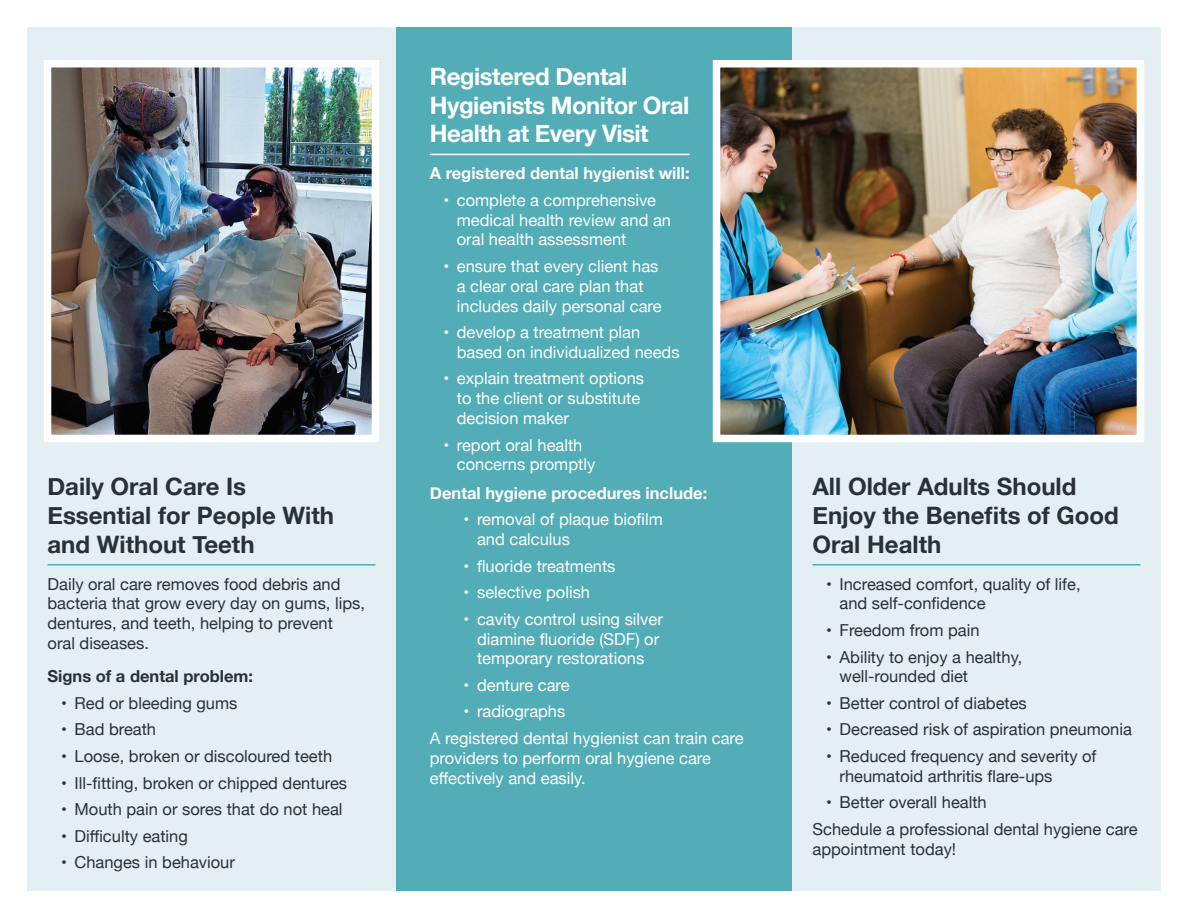
<style>
.page{position:relative;width:1188px;height:918px;background:#fff}
.page>*{position:absolute;margin:0;border:0;box-sizing:border-box;transform-origin:0 0}
.t1{font:700 24px/28.8px "Helvetica Neue";color:#293137}
.h1_white{font:700 24px/28.8px "Helvetica Neue";letter-spacing:-.02em;color:#fff}
.body{font:16.5px/19.8px "Helvetica Neue";color:#293137}
.body-2{font:16.5px/19.8px "Helvetica Neue";color:#fff}
.t2{font:700 16.5px "Helvetica Neue";color:#fff}
.t3{font:700 16.5px "Helvetica Neue";color:#293137}
</style>
<div class="page">
<div style="left:396px;top:27px;width:396px;height:864px;background:#52adb7"></div>
<div style="left:27px;top:27px;width:369px;height:864px;background:#e3eff2"></div>
<div style="left:792px;top:27px;width:369px;height:864px;background:#e3eff2"></div>
<hr style="left:813px;top:564px;width:327px;height:2px;background:#52adb7">
<img style="left:53px;top:69px;width:317px;height:364px">
<div style="left:44px;top:60px;width:335px;height:382px;border:8px solid #fff"></div>
<img style="left:722px;top:69px;width:413px;height:364px">
<div style="left:713px;top:60px;width:431px;height:382px;border:8px solid #fff"></div>
<hr style="left:48px;top:564px;width:327px;height:2px;background:#52adb7">
<hr style="left:430px;top:154px;width:260px;height:1px;background:#fff">
<h1 class="t1" style="left:48px;top:473px;width:288px">Daily Oral Care Is<br>Essential for People With and Without Teeth</h1>
<p class="body" style="left:48px;top:575px;width:319px">Daily oral care removes food debris and bacteria that grow every day on gums, lips, dentures, and teeth, helping to prevent<br>oral diseases.</p>
<p class="t3" style="left:48px;top:664px;width:207px">Signs of a dental problem:</p>
<p class="body" style="left:61px;top:694px;width:178px">• Red or bleeding gums</p>
<p class="body" style="left:61px;top:721px;width:97px">• Bad breath</p>
<p class="body" style="left:61px;top:747px;width:273px">• Loose, broken or discoloured teeth</p>
<p class="body" style="left:61px;top:774px;width:288px">• Ill-fitting, broken or chipped dentures</p>
<p class="body" style="left:61px;top:800px;width:283px">• Mouth pain or sores that do not heal</p>
<p class="body" style="left:61px;top:827px;width:128px">• Difficulty eating</p>
<p class="body" style="left:61px;top:853px;width:175px">• Changes in behaviour</p>
<p class="h1_white" style="left:430px;top:63px;width:261px">Registered Dental<br>Hygienists Monitor Oral<br>Health at Every Visit</p>
<p class="t2" style="left:430px;top:160px;width:261px">A registered dental hygienist will:</p>
<p class="body-2" style="left:457px;top:191px;width:216px;text-indent:-14px">• complete a comprehensive medical health review and an oral health assessment</p>
<p class="body-2" style="left:457px;top:257px;width:206px;text-indent:-14px">• ensure that every client has a clear oral care plan that includes daily personal care</p>
<p class="body-2" style="left:457px;top:323px;width:224px;text-indent:-14px">• develop a treatment plan based on individualized needs</p>
<p class="body-2" style="left:457px;top:370px;width:189px;text-indent:-14px">• explain treatment options to the client or substitute decision maker</p>
<p class="body-2" style="left:457px;top:436px;width:140px;text-indent:-14px">• report oral health concerns promptly</p>
<p class="t2" style="left:430px;top:480px;width:279px">Dental hygiene procedures include:</p>
<p class="body-2" style="left:477px;top:510px;width:187px;text-indent:-14px">• removal of plaque biofilm and calculus</p>
<p class="body-2" style="left:464px;top:557px;width:153px">• fluoride treatments</p>
<p class="body-2" style="left:464px;top:583px;width:128px">• selective polish</p>
<p class="body-2" style="left:464px;top:610px;width:201px;text-align:center">• cavity control using silver diamine fluoride (SDF) or temporary restorations</p>
<p class="body-2" style="left:464px;top:676px;width:108px">• denture care</p>
<p class="body-2" style="left:464px;top:703px;width:103px">• radiographs</p>
<p class="body-2" style="left:430px;top:729px;width:315px">A registered dental hygienist can train care providers to perform oral hygiene care effectively and easily.</p>
<h1 class="t1" style="left:813px;top:473px;width:308px">All Older Adults Should<br>Enjoy the Benefits of Good<br>Oral Health</h1>
<p class="body" style="left:840px;top:575px;width:243px;text-indent:-14px">• Increased comfort, quality of life, and self-confidence</p>
<p class="body" style="left:826px;top:621px;width:155px">• Freedom from pain</p>
<p class="body" style="left:840px;top:648px;width:184px;text-indent:-14px">• Ability to enjoy a healthy, well-rounded diet</p>
<p class="body" style="left:826px;top:694px;width:202px">• Better control of diabetes</p>
<p class="body" style="left:826px;top:721px;width:307px">• Decreased risk of aspiration pneumonia</p>
<p class="body" style="left:840px;top:747px;width:259px;text-indent:-14px">• Reduced frequency and severity of rheumatoid arthritis flare-ups</p>
<p class="body" style="left:826px;top:794px;width:162px">• Better overall health</p>
<p class="body" style="left:813px;top:820px;width:327px">Schedule a professional dental hygiene care appointment today!</p>
</div>
